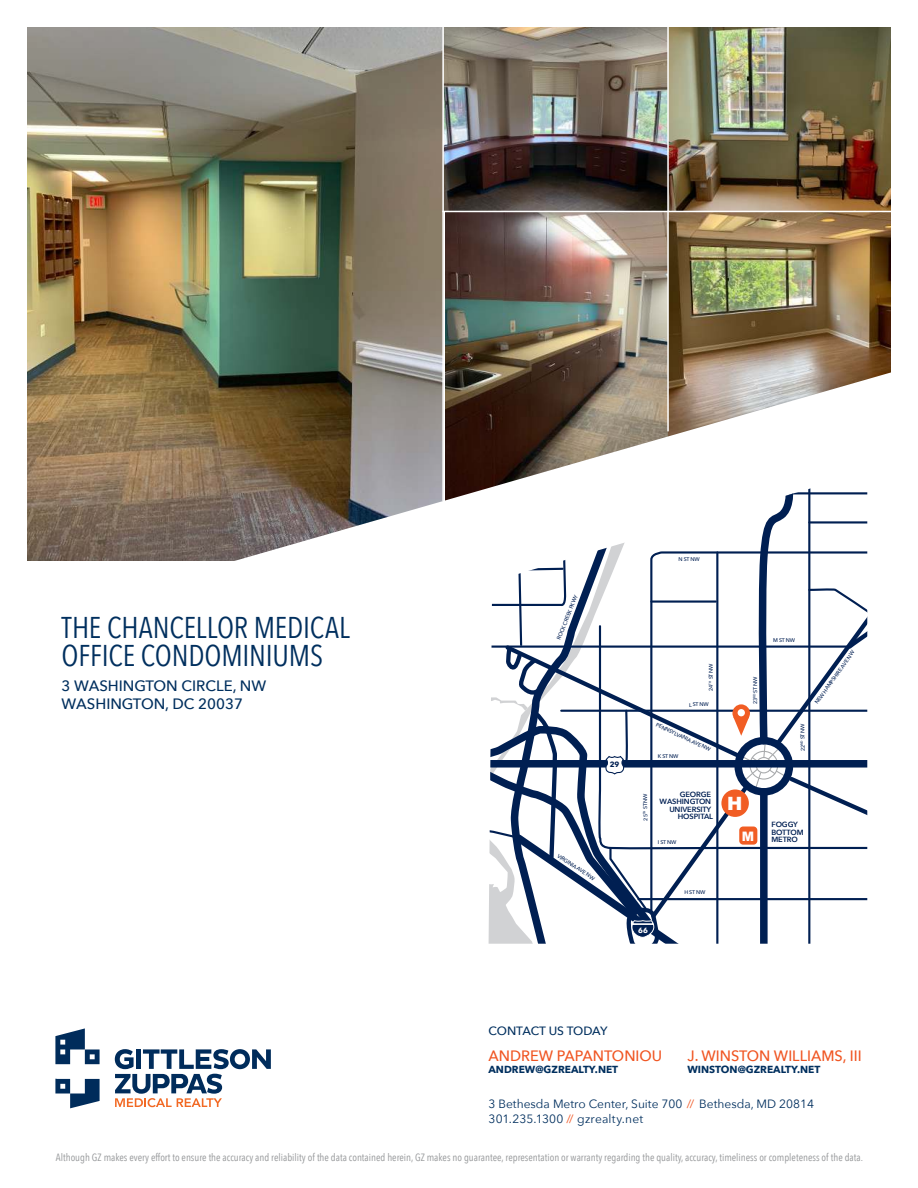
<style>
.page{position:relative;width:918px;height:1188px;background:#fff}
.page>*{position:absolute;margin:0;border:0;box-sizing:border-box;transform-origin:0 0}
.t1{font:30px/28.5px "Avenir Next Condensed";letter-spacing:-.005em;color:#002f5e}
.t2{font:900 18.3px "Arial";color:#fff}
.t3{font:500 15px/18px "Avenir Next";color:#002f5e}
.t4{font:500 15px "Avenir Next";color:#f05522}
.t5{font:900 13.05px "Arial";color:#fff}
.t6{font:12px/14.4px "Avenir Next";color:#002f5e}
.t7{font:500 12px "Avenir Next";letter-spacing:-.01em;color:#002f5e}
.t8{font:10.5px "Avenir Next Condensed";color:#939597}
.t9{font:700 10.2px "Avenir Next";color:#002f5e}
.t10{font:600 7.5px/7.5px "Avenir Next";letter-spacing:-.015em;color:#001f52;text-align:right}
.t11{font:700 7.5px "Avenir Next";color:#fff}
.t12{font:700 7.5px "Avenir Next";color:#001f52}
.t13{font:500 5.4px "Avenir Next";letter-spacing:-.03em;color:#001f52}
.s1{color:#f05522}
</style>
<div class="page">
<img style="left:669px;top:27px;width:222px;height:342px">
<img style="left:27px;top:27px;width:415px;height:342px">
<img style="left:446px;top:212px;width:221px;height:157px">
<img style="left:444px;top:27px;width:223px;height:184px">
<svg style="left:27px;top:369px;width:864px;height:343px"></svg>
<hr style="left:442px;top:10px;width:2px;height:491px;background:#fff">
<hr style="left:667px;top:17px;width:2px;height:414px;background:#fff">
<svg style="left:489px;top:472px;width:378px;height:472px"></svg>
<hr style="left:442px;top:211px;width:476px;height:1px;background:#fff">
<svg style="left:55px;top:1028px;width:45px;height:36px"></svg>
<svg style="left:55px;top:1079px;width:45px;height:29px"></svg>
<svg style="left:115px;top:1049px;width:156px;height:58px"></svg>
<h1 class="t1" style="left:62px;top:615px;width:290px">THE CHANCELLOR MEDICAL<br>OFFICE CONDOMINIUMS</h1>
<h3 class="t3" style="left:62px;top:677px;width:206px">3 WASHINGTON CIRCLE, NW<br>WASHINGTON, DC 20037</h3>
<p class="t13" style="left:555px;top:638px;width:50px;rotate:-68deg">ROCK CREEK PKWY</p>
<p class="t12" style="left:610px;top:761px;width:11px">29</p>
<p class="t13" style="left:560px;top:853px;width:45px;rotate:33deg">VIRGINIA AVE NW</p>
<p class="t13" style="left:679px;top:556px;width:23px">N ST NW</p>
<p class="t13" style="left:708px;top:691px;width:29px;rotate:-90deg">24<sup>TH</sup> ST NW</p>
<p class="t13" style="left:689px;top:701px;width:21px">L ST NW</p>
<p class="t13" style="left:658px;top:722px;width:61px;rotate:25deg">PENNSYLVANIA AVE NW</p>
<p class="t13" style="left:658px;top:753px;width:22px">K ST NW</p>
<p class="t13" style="left:642px;top:821px;width:29px;rotate:-90deg">25<sup>TH</sup> ST NW</p>
<p class="t10" style="left:660px;top:791px;width:55px">GEORGE<br>WASHINGTON<br>UNIVERSITY<br>HOSPITAL</p>
<p class="t13" style="left:658px;top:839px;width:20px">I ST NW</p>
<p class="t13" style="left:752px;top:704px;width:29px;rotate:-90deg">23<sup>RD</sup> ST NW</p>
<p class="t13" style="left:773px;top:637px;width:24px">M ST NW</p>
<p class="t13" style="left:800px;top:751px;width:30px;rotate:-90deg">22<sup>ND</sup> ST NW</p>
<p class="t13" style="left:813px;top:701px;width:66px;rotate:-54deg">NEW HAMPSHIRE AVE NW</p>
<h2 class="t2" style="left:727px;top:793px;width:17px">H</h2>
<p class="t5" style="left:742px;top:828px;width:14px">M</p>
<p class="t10" style="left:771px;top:821px;width:34px;text-align:left">FOGGY<br>BOTTOM<br>METRO</p>
<p class="t11" style="left:638px;top:926px;width:11px">66</p>
<p class="t13" style="left:684px;top:889px;width:23px">H ST NW</p>
<p class="t7" style="left:488px;top:1026px;width:121px">CONTACT US TODAY</p>
<h3 class="t4" style="left:489px;top:1050px;width:175px">ANDREW PAPANTONIOU</h3>
<p class="t9" style="left:489px;top:1064px;width:131px">ANDREW@GZREALTY.NET</p>
<h3 class="t4" style="left:687px;top:1050px;width:176px">J. WINSTON WILLIAMS, III</h3>
<p class="t9" style="left:687px;top:1064px;width:134px">WINSTON@GZREALTY.NET</p>
<p class="t6" style="left:489px;top:1098px;width:327px">3 Bethesda Metro Center, Suite 700 <span class="s1">//</span> Bethesda, MD 20814<br>301.235.1300 <span class="s1">//</span> gzrealty.net</p>
<p class="t8" style="left:56px;top:1153px;width:809px">Although GZ makes every effort to ensure the accuracy and reliability of the data contained herein, GZ makes no guarantee, representation or warranty regarding the quality, accuracy, timeliness or completeness of the data.</p>
</div>
